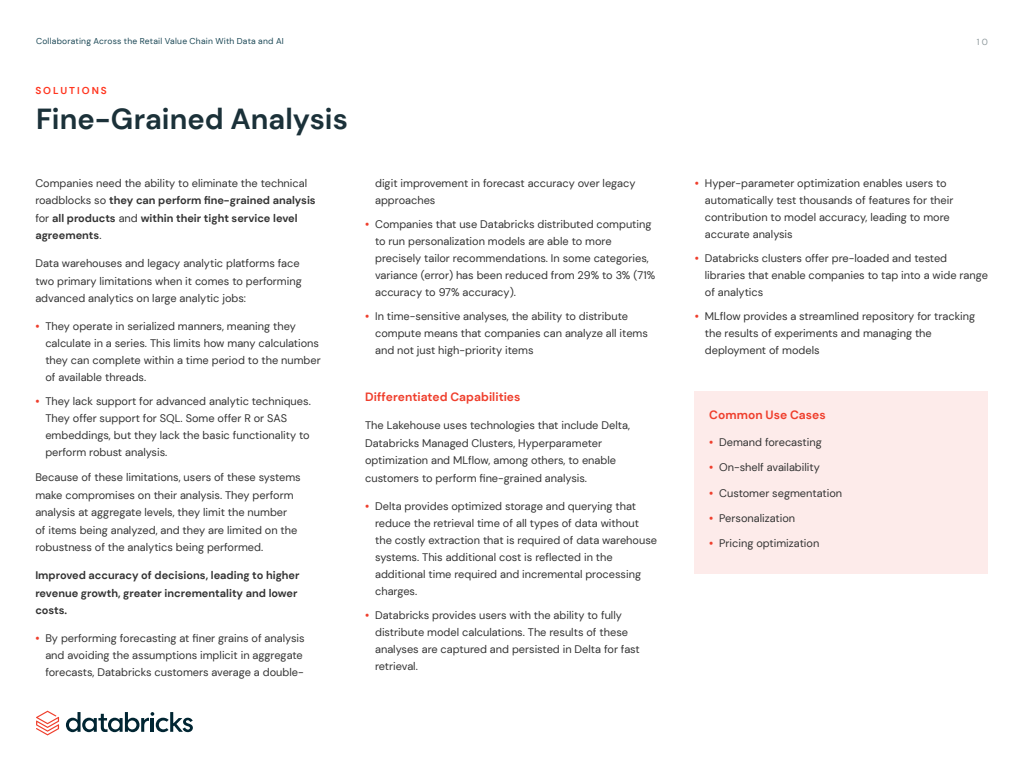
<style>
.page{position:relative;width:1024px;height:768px;background:#fff}
.page>*{position:absolute;margin:0;border:0;box-sizing:border-box;transform-origin:0 0}
.t1{font:700 29px "DM Sans";color:#1b3139}
.t2{font:700 12px "DM Sans";letter-spacing:.005em;color:#ef3e2c}
.t3{font:11px/17px "DM Sans";color:#333}
.t4{font:700 11px/17.5px "DM Sans";color:#333}
.t5{font:700 10px "DM Sans";letter-spacing:.2em;color:#ff3620}
.t6{font:8.8px "DM Sans";color:#8d989c}
.t7{font:8.5px "DM Sans";letter-spacing:.025em;color:#1c4856}
.s1{font-weight:400}
.s2{font-weight:700;color:#ef3e2c}
</style>
<div class="page">
<div style="left:695px;top:391px;width:293px;height:183px;background:#fdebea"></div>
<svg style="left:66px;top:712px;width:127px;height:20px"></svg>
<svg style="left:36px;top:711px;width:23px;height:24px"></svg>
<p class="t7" style="left:36px;top:36px;width:249px">Collaborating Across the Retail Value Chain With Data and AI</p>
<p class="t6" style="left:977px;top:36px;width:13px">1 0</p>
<p class="t5" style="left:35px;top:84px;width:73px">SOLUTIONS</p>
<h1 class="t1" style="left:36px;top:100px;width:313px">Fine-Grained Analysis</h1>
<p class="t4" style="left:35px;top:174px;width:282px"><span class="s1">Companies need the ability to eliminate the technical roadblocks so</span> they can perform fine-grained analysis <span class="s1">for</span> all products <span class="s1">and</span> within their tight service level agreements<span class="s1">.</span></p>
<p class="t3" style="left:35px;top:255px;width:268px;line-height:17.5px">Data warehouses and legacy analytic platforms face two primary limitations when it comes to performing advanced analytics on large analytic jobs:</p>
<p class="t3" style="left:45px;top:318px;width:277px;text-indent:-10px"><span class="s2">•</span> They operate in serialized manners, meaning they calculate in a series. This limits how many calculations they can complete within a time period to the number of available threads.</p>
<p class="t3" style="left:45px;top:393px;width:267px;text-indent:-10px"><span class="s2">•</span> They lack support for advanced analytic techniques.<br>They offer support for SQL. Some offer R or SAS embeddings, but they lack the basic functionality to perform robust analysis.</p>
<p class="t3" style="left:35px;top:468px;width:267px;line-height:17.5px">Because of these limitations, users of these systems make compromises on their analysis. They perform analysis at aggregate levels, they limit the number<br>of items being analyzed, and they are limited on the robustness of the analytics being performed.</p>
<p class="t4" style="left:35px;top:567px;width:266px">Improved accuracy of decisions, leading to higher revenue growth, greater incrementality and lower costs.</p>
<p class="t3" style="left:45px;top:630px;width:261px;text-indent:-10px"><span class="s2">•</span> By performing forecasting at finer grains of analysis and avoiding the assumptions implicit in aggregate forecasts, Databricks customers average a double-</p>
<p class="t3" style="left:375px;top:174px;width:262px">digit improvement in forecast accuracy over legacy approaches</p>
<p class="t3" style="left:375px;top:215px;width:282px;text-indent:-10px"><span class="s2">•</span> Companies that use Databricks distributed computing to run personalization models are able to more precisely tailor recommendations. In some categories, variance (error) has been reduced from 29% to 3% (71% accuracy to 97% accuracy).</p>
<p class="t3" style="left:375px;top:308px;width:274px;text-indent:-10px"><span class="s2">•</span> In time-sensitive analyses, the ability to distribute compute means that companies can analyze all items and not just high-priority items</p>
<p class="t2" style="left:365px;top:389px;width:157px">Differentiated Capabilities</p>
<p class="t3" style="left:365px;top:417px;width:266px;line-height:17.5px">The Lakehouse uses technologies that include Delta, Databricks Managed Clusters, Hyperparameter optimization and MLflow, among others, to enable customers to perform fine-grained analysis.</p>
<p class="t3" style="left:375px;top:497px;width:284px;text-indent:-10px"><span class="s2">•</span> Delta provides optimized storage and querying that reduce the retrieval time of all types of data without the costly extraction that is required of data warehouse systems. This additional cost is reflected in the additional time required and incremental processing charges.</p>
<p class="t3" style="left:375px;top:607px;width:266px;text-indent:-10px"><span class="s2">•</span> Databricks provides users with the ability to fully distribute model calculations. The results of these analyses are captured and persisted in Delta for fast retrieval.</p>
<p class="t3" style="left:705px;top:174px;width:250px;text-indent:-10px"><span class="s2">•</span> Hyper-parameter optimization enables users to automatically test thousands of features for their contribution to model accuracy, leading to more accurate analysis</p>
<p class="t3" style="left:705px;top:249px;width:285px;text-indent:-10px"><span class="s2">•</span> Databricks clusters offer pre-loaded and tested libraries that enable companies to tap into a wide range of analytics</p>
<p class="t3" style="left:705px;top:308px;width:272px;text-indent:-10px"><span class="s2">•</span> MLflow provides a streamlined repository for tracking the results of experiments and managing the deployment of models</p>
<p class="t2" style="left:709px;top:407px;width:118px">Common Use Cases</p>
<p class="t3" style="left:709px;top:434px;width:114px"><span class="s2">•</span> Demand forecasting</p>
<p class="t3" style="left:709px;top:459px;width:112px"><span class="s2">•</span> On-shelf availability</p>
<p class="t3" style="left:709px;top:484px;width:135px"><span class="s2">•</span> Customer segmentation</p>
<p class="t3" style="left:709px;top:509px;width:88px"><span class="s2">•</span> Personalization</p>
<p class="t3" style="left:709px;top:534px;width:112px"><span class="s2">•</span> Pricing optimization</p>
</div>
